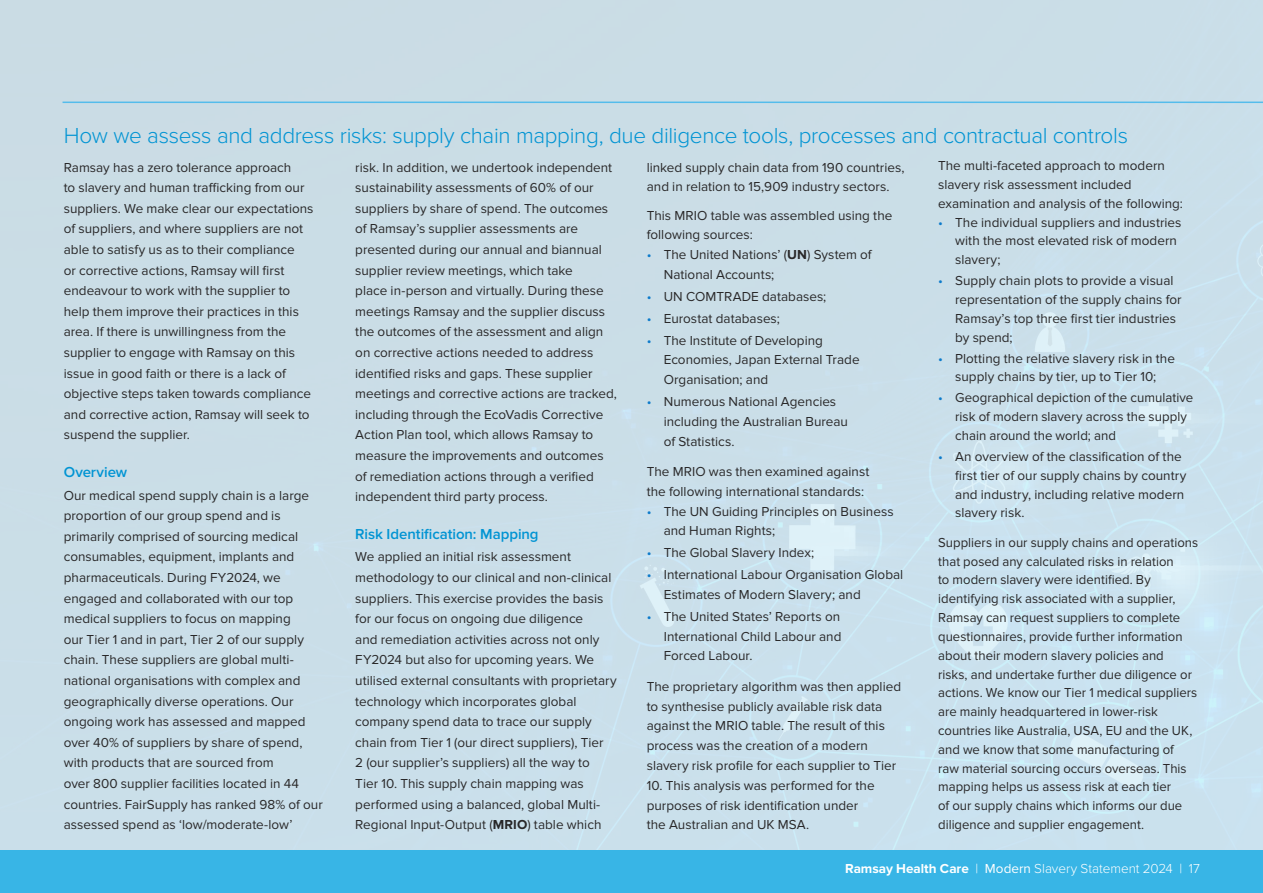
<style>
.page{position:relative;width:1263px;height:893px;background:#fff}
.page>*{position:absolute;margin:0;border:0;box-sizing:border-box;transform-origin:0 0}
.t1{font:300 22.5px "Proxima Nova";letter-spacing:-.015em;color:#0194d3}
.t2{font:600 15px "Proxima Nova";letter-spacing:-.005em;color:#0194d3}
.t3{font:13.5px/20.5px "Proxima Nova";color:#292829}
.t4{font:300 13.5px "Proxima Nova";color:#fff}
.s1{color:#0d7bcb}
.s2{font-weight:700}
.s3{font-weight:400}
</style>
<div class="page">
<div style="left:0;top:850px;width:1263px;height:43px;background:#38b5e6"></div>
<hr style="left:63px;top:102px;width:1200px;height:1px;background:#54bceb">
<h1 class="t1" style="left:64px;top:123px;width:1066px">How we assess and address risks: supply chain mapping, due diligence tools, processes and contractual controls</h1>
<p class="t3" style="left:64px;top:157px;width:251px">Ramsay has a zero tolerance approach<br>to slavery and human trafficking from our suppliers. We make clear our expectations of suppliers, and where suppliers are not able to satisfy us as to their compliance<br>or corrective actions, Ramsay will first endeavour to work with the supplier to help them improve their practices in this area. If there is unwillingness from the supplier to engage with Ramsay on this issue in good faith or there is a lack of objective steps taken towards compliance and corrective action, Ramsay will seek to suspend the supplier.</p>
<p class="t2" style="left:64px;top:463px;width:65px">Overview</p>
<p class="t3" style="left:64px;top:485px;width:261px">Our medical spend supply chain is a large proportion of our group spend and is primarily comprised of sourcing medical consumables, equipment, implants and pharmaceuticals. During FY2024, we engaged and collaborated with our top medical suppliers to focus on mapping<br>our Tier 1 and in part, Tier 2 of our supply chain. These suppliers are global multi&shy;national organisations with complex and geographically diverse operations. Our ongoing work has assessed and mapped over 40% of suppliers by share of spend, with products that are sourced from<br>over 800 supplier facilities located in 44 countries. FairSupply has ranked 98% of our assessed spend as ‘low/moderate-low’</p>
<p class="t3" style="left:938px;top:156px;width:246px;line-height:18.8px">The multi-faceted approach to modern slavery risk assessment included examination and analysis of the following:</p>
<p class="t3" style="left:955px;top:213px;width:228px;line-height:18.8px;text-indent:-17px"><span class="s1">•</span> The individual suppliers and industries with the most elevated risk of modern slavery;</p>
<p class="t3" style="left:955px;top:272px;width:228px;line-height:18.8px;text-indent:-17px"><span class="s1">•</span> Supply chain plots to provide a visual representation of the supply chains for<br>Ramsay’s top three first tier industries by spend;</p>
<p class="t3" style="left:938px;top:349px;width:238px;line-height:18.8px;text-align:center"><span class="s1">•</span> Plotting the relative slavery risk in the supply chains by tier, up to Tier 10;</p>
<p class="t3" style="left:955px;top:389px;width:240px;line-height:18.8px;text-indent:-17px"><span class="s1">•</span> Geographical depiction of the cumulative risk of modern slavery across the supply chain around the world; and</p>
<p class="t3" style="left:955px;top:447px;width:233px;line-height:18.8px;text-indent:-17px"><span class="s1">•</span> An overview of the classification of the first tier of our supply chains by country and industry, including relative modern slavery risk.</p>
<p class="t3" style="left:938px;top:533px;width:261px;line-height:18.8px">Suppliers in our supply chains and operations that posed any calculated risks in relation<br>to modern slavery were identified. By identifying risk associated with a supplier, Ramsay can request suppliers to complete questionnaires, provide further information about their modern slavery policies and<br>risks, and undertake further due diligence or actions. We know our Tier 1 medical suppliers are mainly headquartered in lower-risk countries like Australia, USA, EU and the UK, and we know that some manufacturing of<br>raw material sourcing occurs overseas. This mapping helps us assess risk at each tier<br>of our supply chains which informs our due diligence and supplier engagement.</p>
<p class="t3" style="left:647px;top:157px;width:259px;line-height:19.8px">linked supply chain data from 190 countries, and in relation to 15,909 industry sectors.</p>
<p class="t3" style="left:647px;top:205px;width:247px;line-height:19.8px">This MRIO table was assembled using the following sources:</p>
<p class="t3" style="left:664px;top:245px;width:210px;line-height:19.8px;text-indent:-17px"><span class="s1">•</span> The United Nations’ (<span class="s2">UN</span>) System of<br>National Accounts;</p>
<p class="t3" style="left:647px;top:286px;width:181px"><span class="s1">•</span> UN COMTRADE databases;</p>
<p class="t3" style="left:647px;top:308px;width:135px"><span class="s1">•</span> Eurostat databases;</p>
<p class="t3" style="left:664px;top:330px;width:197px;line-height:19.8px;text-indent:-17px"><span class="s1">•</span> The Institute of Developing<br>Economies, Japan External Trade<br>Organisation; and</p>
<p class="t3" style="left:664px;top:392px;width:186px;line-height:19.8px;text-indent:-17px"><span class="s1">•</span> Numerous National Agencies including the Australian Bureau of Statistics.</p>
<p class="t3" style="left:647px;top:462px;width:224px;line-height:19.8px">The MRIO was then examined against the following international standards:</p>
<p class="t3" style="left:664px;top:501px;width:231px;line-height:19.8px;text-indent:-17px"><span class="s1">•</span> The UN Guiding Principles on Business and Human Rights;</p>
<p class="t3" style="left:647px;top:543px;width:169px"><span class="s1">•</span> The Global Slavery Index;</p>
<p class="t3" style="left:664px;top:565px;width:241px;line-height:19.8px;text-indent:-17px"><span class="s1">•</span> International Labour Organisation Global<br>Estimates of Modern Slavery; and</p>
<p class="t3" style="left:664px;top:607px;width:179px;line-height:19.8px;text-align:justify;text-indent:-17px"><span class="s1">•</span> The United States’ Reports on International Child Labour and Forced Labour.</p>
<p class="t3" style="left:647px;top:677px;width:256px;line-height:19.8px">The proprietary algorithm was then applied to synthesise publicly available risk data against the MRIO table. The result of this process was the creation of a modern slavery risk profile for each supplier to Tier</p>
<p class="t3" style="left:647px;top:775px;width:229px;line-height:19.8px">10. This analysis was performed for the purposes of risk identification under the Australian and UK MSA.</p>
<p class="t3" style="left:355px;top:157px;width:263px">risk. In addition, we undertook independent sustainability assessments of 60% of our suppliers by share of spend. The outcomes of Ramsay’s supplier assessments are presented during our annual and biannual supplier review meetings, which take<br>place in-person and virtually. During these meetings Ramsay and the supplier discuss the outcomes of the assessment and align on corrective actions needed to address identified risks and gaps. These supplier meetings and corrective actions are tracked, including through the EcoVadis Corrective Action Plan tool, which allows Ramsay to measure the improvements and outcomes of remediation actions through a verified independent third party process.</p>
<p class="t2" style="left:355px;top:525px;width:185px">Risk Identification: Mapping</p>
<p class="t3" style="left:355px;top:547px;width:263px">We applied an initial risk assessment methodology to our clinical and non-clinical suppliers. This exercise provides the basis for our focus on ongoing due diligence<br>and remediation activities across not only FY2024 but also for upcoming years. We utilised external consultants with proprietary technology which incorporates global company spend data to trace our supply chain from Tier 1 (our direct suppliers), Tier<br>2 (our supplier’s suppliers) all the way to<br>Tier 10. This supply chain mapping was performed using a balanced, global Multi-Regional Input-Output (<span class="s2">MRIO</span>) table which</p>
<p class="t4" style="left:845px;top:860px;width:356px"><span class="s2">Ramsay Health Care</span> | <span class="s3">Modern</span> Slavery Statement 2024 | 17</p>
</div>
